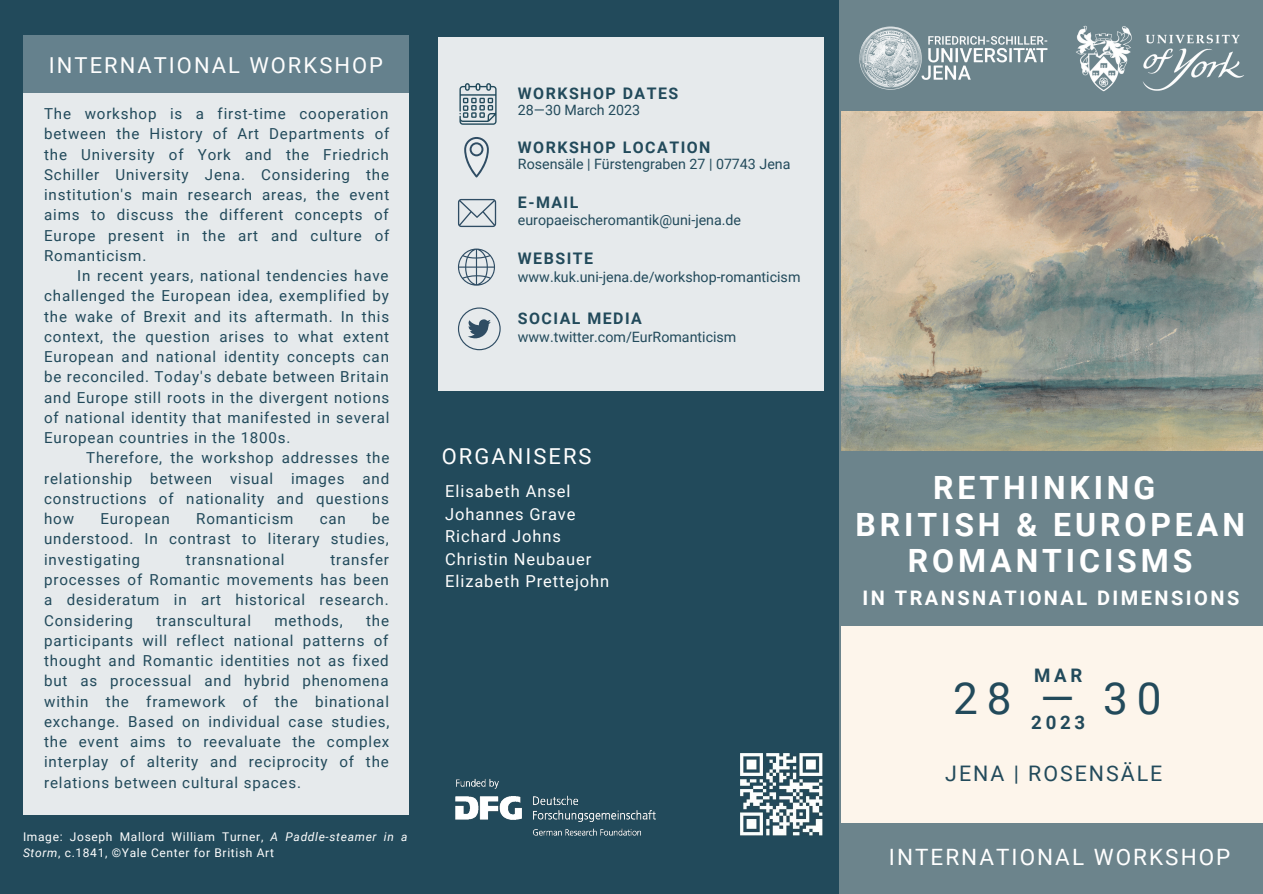
<style>
.page{position:relative;width:1263px;height:894px;background:#fff}
.page>*{position:absolute;margin:0;border:0;box-sizing:border-box;transform-origin:0 0}
.t1{font:44.1px "Roboto";color:#224a5b}
.t2{font:700 31.95px/36.5px "Roboto";letter-spacing:.12em;color:#fff;text-align:center}
.t3{font:22.5px "Roboto";letter-spacing:.09em;color:#fff}
.t4{font:21.9px "Roboto";letter-spacing:.095em;color:#fefefe}
.t5{font:21.45px "Roboto";letter-spacing:.095em;color:#224a5b}
.t6{font:700 19.95px "Roboto";letter-spacing:.12em;color:#fff}
.t7{font:700 18.6px "Roboto";letter-spacing:.2em;color:#224a5b}
.t8{font:16.5px/22.5px "Roboto";letter-spacing:.055em;color:#fefefe}
.t9{font:700 15.9px "Roboto";letter-spacing:.095em;color:#224a5b}
.t10{font:15.15px/20.2px "Roboto";letter-spacing:.055em;color:#224a5b;text-align:justify}
.t11{font:14.25px "Roboto";color:#224a5b}
.t12{font:12px/16px "Roboto";letter-spacing:.055em;color:#fefefe}
.s1{font-style:italic}
</style>
<div class="page">
<div style="left:0;top:0;width:1263px;height:893px;background:#224a5b"></div>
<div style="left:840px;top:0;width:423px;height:893px;background:#6c848c"></div>
<div style="left:841px;top:626px;width:421px;height:196px;background:#fdf5eb"></div>
<img style="left:860px;top:27px;width:187px;height:63px">
<img style="left:1076px;top:25px;width:168px;height:67px">
<div style="left:438px;top:37px;width:385px;height:353px;background:#e6eaec"></div>
<svg style="left:464px;top:137px;width:25px;height:40px"></svg>
<svg style="left:458px;top:248px;width:37px;height:37px"></svg>
<svg style="left:458px;top:307px;width:43px;height:43px"></svg>
<svg style="left:458px;top:199px;width:38px;height:28px"></svg>
<div style="left:23px;top:35px;width:385px;height:779px;background:#e6eaec"></div>
<div style="left:23px;top:35px;width:386px;height:58px;background:#65818d"></div>
<svg style="left:459px;top:83px;width:38px;height:42px"></svg>
<img style="left:841px;top:112px;width:421px;height:338px">
<img style="left:455px;top:778px;width:201px;height:58px">
<img style="left:740px;top:753px;width:82px;height:82px">
<h3 class="t4" style="left:49px;top:52px;width:336px">INTERNATIONAL WORKSHOP</h3>
<p class="t9" style="left:518px;top:84px;width:162px">WORKSHOP DATES</p>
<p class="t10" style="left:44px;top:104px;width:346px">The workshop is a first-time cooperation</p>
<p class="t11" style="left:518px;top:102px;width:124px">28—30 March 2023</p>
<p class="t10" style="left:44px;top:124px;width:347px">between the History of Art Departments of the University of York and the Friedrich Schiller University Jena. Considering the institution's main research areas, the event aims to discuss the different concepts of Europe present in the art and culture of Romanticism.</p>
<p class="t10" style="left:44px;top:266px;width:347px;text-indent:33px">In recent years, national tendencies have challenged the European idea, exemplified by the wake of Brexit and its aftermath. In this context, the question arises to what extent European and national identity concepts can be reconciled. Today's debate between Britain and Europe still roots in the divergent notions of national identity that manifested in several European countries in the 1800s.</p>
<p class="t10" style="left:44px;top:448px;width:347px;text-indent:42px">Therefore, the workshop addresses the relationship between visual images and constructions of nationality and questions how</p>
<p class="t9" style="left:518px;top:138px;width:194px">WORKSHOP LOCATION</p>
<p class="t11" style="left:518px;top:156px;width:274px">Rosensäle | Fürstengraben 27 | 07743 Jena</p>
<p class="t9" style="left:518px;top:193px;width:62px">E-MAIL</p>
<p class="t11" style="left:518px;top:212px;width:225px">europaeischeromantik@uni-jena.de</p>
<p class="t9" style="left:518px;top:249px;width:77px">WEBSITE</p>
<p class="t11" style="left:518px;top:269px;width:284px">www.kuk.uni-jena.de/workshop-romanticism</p>
<p class="t9" style="left:518px;top:309px;width:126px">SOCIAL MEDIA</p>
<p class="t11" style="left:518px;top:328px;width:220px">www.twitter.com/EurRomanticism</p>
<h3 class="t4" style="left:442px;top:443px;width:151px">ORGANISERS</h3>
<p class="t8" style="left:445px;top:480px;width:165px">Elisabeth Ansel<br>Johannes Grave<br>Richard Johns<br>Christin Neubauer<br>Elizabeth Prettejohn</p>
<p class="t10" style="left:44px;top:508px;width:347px;text-indent:328px">be understood. In contrast to literary studies, investigating</p>
<p class="t10" style="left:100px;top:508px;width:71px">European</p>
<p class="t10" style="left:196px;top:508px;width:99px">Romanticism</p>
<p class="t10" style="left:320px;top:508px;width:28px">can</p>
<p class="t10" style="left:44px;top:549px;width:346px;text-indent:286px">transfer processes of Romantic movements has been a desideratum in art historical research.<br>Considering</p>
<p class="t10" style="left:186px;top:549px;width:100px">transnational</p>
<p class="t10" style="left:44px;top:610px;width:347px;text-indent:322px">the participants will reflect national patterns of thought and Romantic identities not as fixed but as processual and hybrid phenomena within the framework of the binational exchange. Based on individual case studies, the event aims to reevaluate the complex interplay of alterity and reciprocity of the relations between cultural spaces.</p>
<p class="t10" style="left:156px;top:610px;width:96px">transcultural</p>
<p class="t10" style="left:274px;top:610px;width:70px">methods,</p>
<p class="t12" style="left:23px;top:828px;width:386px">Image: Joseph Mallord William Turner, <span class="s1">A Paddle-steamer in a<br>Storm</span>, c.1841, ©Yale Center for British Art</p>
<h2 class="t2" style="left:855px;top:470px;width:391px">RETHINKING<br>BRITISH &amp; EUROPEAN<br>ROMANTICISMS</h2>
<h3 class="t6" style="left:863px;top:586px;width:378px">IN TRANSNATIONAL DIMENSIONS</h3>
<p class="t7" style="left:1034px;top:665px;width:50px">MAR</p>
<h1 class="t1" style="left:953px;top:672px;width:210px">28 — 30</h1>
<p class="t7" style="left:1031px;top:711px;width:55px">2023</p>
<h3 class="t5" style="left:945px;top:760px;width:219px">JENA | ROSENSÄLE</h3>
<h3 class="t3" style="left:889px;top:844px;width:343px">INTERNATIONAL WORKSHOP</h3>
</div>
